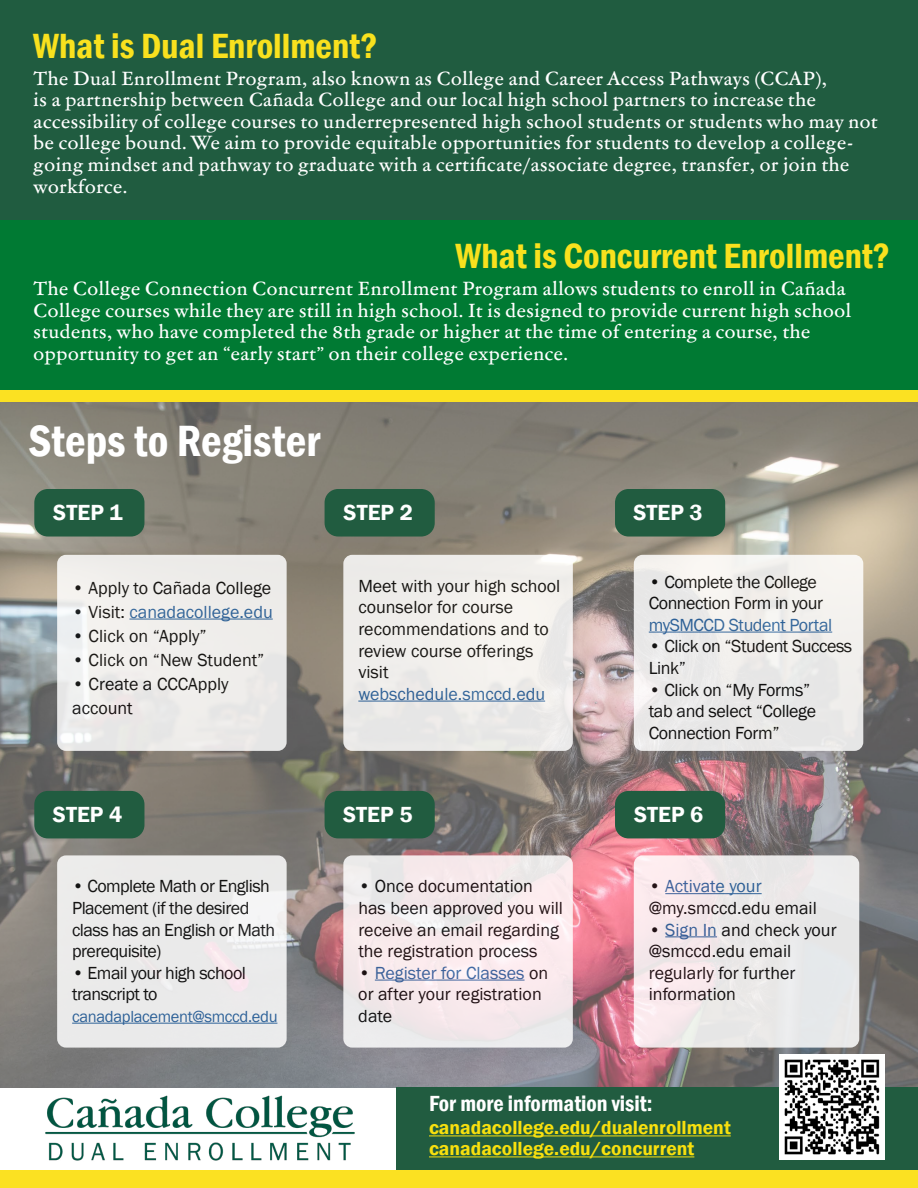
<style>
.page{position:relative;width:918px;height:1188px;background:#fff}
.page>*{position:absolute;margin:0;border:0;box-sizing:border-box;transform-origin:0 0}
.t1{font:600 condensed 45px "Franklin Gothic";color:#fff}
.t2{font:600 condensed 36px "Franklin Gothic";color:#f9e11e}
.t3{font:600 22.5px "Franklin Gothic";color:#fff}
.t4{font:600 condensed 22.5px "Franklin Gothic";color:#fff}
.t5{font:600 19.5px/21px "Franklin Gothic";color:#f8e00e}
.t6{font:18px/21.6px "Garamond ATF Micro";color:#fff}
.t7{font:18px/21.6px "Franklin Gothic";color:#000}
.t8{font:18px/21.6px "Franklin Gothic";letter-spacing:-.03em;color:#000}
.t9{font:18px/21.6px "Franklin Gothic";letter-spacing:-.025em;color:#000}
.t10{font:18px/21.6px "Franklin Gothic";letter-spacing:-.02em;color:#000}
.t11{font:18px "Franklin Gothic";color:#215e9e}
.t12{font:18px "Franklin Gothic";letter-spacing:-.025em;color:#215e9e}
.t13{font:16.5px "Franklin Gothic";letter-spacing:-.02em;color:#215e9e}
.s1{color:#f9e01e}
.s2{color:#000}
.s3{color:#215e9e}
</style>
<div class="page">
<img style="left:0;top:401px;width:918px;height:686px">
<div style="left:0;top:1170px;width:918px;height:18px;background:#fbe122"></div>
<div style="left:0;top:378px;width:918px;height:23px;background:#fbe122"></div>
<div style="left:0;top:190px;width:918px;height:199px;background:#007a33"></div>
<div style="left:0;top:0;width:918px;height:220px;background:#205c40"></div>
<div style="left:396px;top:1087px;width:522px;height:83px;background:#215c40"></div>
<img style="left:45px;top:1095px;width:310px;height:66px">
<hr style="left:429px;top:1135px;width:302px;height:1px;background:#f8e00e">
<hr style="left:429px;top:1156px;width:265px;height:1px;background:#f8e00e">
<div style="left:34px;top:489px;width:110px;height:48px;background:#215c40;border-radius:14px"></div>
<div style="left:615px;top:489px;width:110px;height:48px;background:#215c40;border-radius:14px"></div>
<div style="left:325px;top:791px;width:110px;height:47px;background:#215c40;border-radius:14px"></div>
<div style="left:325px;top:489px;width:110px;height:48px;background:#215c40;border-radius:14px"></div>
<div style="left:34px;top:791px;width:110px;height:47px;background:#215c40;border-radius:14px"></div>
<div style="left:615px;top:791px;width:110px;height:47px;background:#215c40;border-radius:14px"></div>
<div style="left:62px;top:559px;width:220px;height:187px;background:#efedeb;border-radius:4px"></div>
<hr style="left:129px;top:619px;width:144px;height:1px;background:#215e9e">
<div style="left:57px;top:555px;width:230px;height:196px;border:9px solid #fff;border-radius:4px"></div>
<div style="left:638px;top:559px;width:221px;height:187px;background:#ebeae9;border-radius:4px"></div>
<hr style="left:649px;top:632px;width:183px;height:1px;background:#215e9e">
<div style="left:634px;top:555px;width:229px;height:196px;border:9px solid #fff;border-radius:4px"></div>
<svg style="left:348px;top:860px;width:220px;height:183px;background:#f5e9ec"></svg>
<hr style="left:375px;top:980px;width:150px;height:1px;background:#215e9e">
<div style="left:343px;top:855px;width:230px;height:193px;border:9px solid #fff;border-radius:4px"></div>
<div style="left:348px;top:559px;width:220px;height:187px;background:#efedeb;border-radius:4px"></div>
<hr style="left:358px;top:701px;width:187px;height:1px;background:#215e9e">
<div style="left:343px;top:555px;width:230px;height:196px;border:9px solid #fff;border-radius:4px"></div>
<div style="left:62px;top:860px;width:220px;height:183px;background:#eaeaea;border-radius:4px"></div>
<hr style="left:72px;top:1023px;width:206px;height:1px;background:#215e9e">
<div style="left:57px;top:855px;width:230px;height:193px;border:9px solid #fff;border-radius:4px"></div>
<div style="left:638px;top:860px;width:217px;height:183px;background:linear-gradient(to right,#f8e9eb,#e3e9e8);border-radius:4px"></div>
<hr style="left:665px;top:893px;width:97px;height:1px;background:#215e9e">
<hr style="left:665px;top:936px;width:52px;height:1px;background:#215e9e">
<div style="left:634px;top:855px;width:225px;height:193px;border:9px solid #fff;border-radius:4px"></div>
<img style="left:779px;top:1055px;width:105px;height:104px">
<h2 class="t2" style="left:33px;top:22px;width:346px">What is Dual Enrollment?</h2>
<p class="t6" style="left:33px;top:66px;width:846px">The Dual Enrollment Program, also known as College and Career Access Pathways (CCAP),<br>is a partnership between Cañada College and our local high school partners to increase the accessibility of college courses to underrepresented high school students or students who may not be college bound. We aim to provide equitable opportunities for students to develop a college&shy;going mindset and pathway to graduate with a certificate/associate degree, transfer, or join the workforce.</p>
<h2 class="t2" style="left:456px;top:232px;width:436px">What is Concurrent <span class="s1">Enrollment</span>?</h2>
<p class="t6" style="left:33px;top:277px;width:820px">The College Connection Concurrent Enrollment Program allows students to enroll in Cañada College courses while they are still in high school. It is designed to provide current high school students, who have completed the 8th grade or higher at the time of entering a course, the opportunity to get an “early start” on their college experience.</p>
<h1 class="t1" style="left:28px;top:411px;width:293px">Steps to Register</h1>
<p class="t3" style="left:53px;top:498px;width:71px">STEP 1</p>
<p class="t3" style="left:633px;top:498px;width:71px">STEP 3</p>
<p class="t3" style="left:344px;top:498px;width:71px">STEP 2</p>
<p class="t7" style="left:72px;top:577px;width:201px">• Apply to Cañada College</p>
<p class="t11" style="left:72px;top:601px;width:202px"><span class="s2">• Visit:</span> canadacollege.edu</p>
<p class="t7" style="left:72px;top:625px;width:136px">• Click on “Apply”</p>
<p class="t7" style="left:72px;top:649px;width:194px">• Click on “New Student”</p>
<p class="t7" style="left:72px;top:672px;width:158px;line-height:24px">• Create a CCCApply account</p>
<p class="t7" style="left:358px;top:575px;width:204px">Meet with your high school counselor for course recommendations and to review course offerings visit</p>
<p class="t11" style="left:358px;top:683px;width:188px">webschedule.smccd.edu</p>
<p class="t9" style="left:649px;top:571px;width:176px">• Complete the College<br>Connection Form in your</p>
<p class="t12" style="left:649px;top:614px;width:185px">mySMCCD Student Portal</p>
<p class="t9" style="left:649px;top:636px;width:205px">• Click on “Student Success<br>Link”</p>
<p class="t10" style="left:649px;top:679px;width:169px">• Click on “My Forms” tab and select “College<br>Connection Form”</p>
<p class="t3" style="left:53px;top:800px;width:71px">STEP 4</p>
<p class="t3" style="left:634px;top:800px;width:71px">STEP 6</p>
<p class="t3" style="left:343px;top:800px;width:71px">STEP 5</p>
<p class="t8" style="left:72px;top:876px;width:204px">• Complete Math or English<br>Placement (if the desired class has an English or Math prerequisite)</p>
<p class="t8" style="left:72px;top:962px;width:175px">• Email your high school transcript to</p>
<p class="t13" style="left:72px;top:1006px;width:207px">canadaplacement@smccd.edu</p>
<p class="t7" style="left:358px;top:876px;width:206px">• Once documentation has been approved you will receive an email regarding the registration process</p>
<p class="t7" style="left:358px;top:962px;width:191px">• <span class="s3">Register for Classes</span> on or after your registration date</p>
<p class="t7" style="left:649px;top:876px;width:170px">• <span class="s3">Activate your </span>@my.smccd.edu email</p>
<p class="t7" style="left:649px;top:919px;width:189px">• <span class="s3">Sign In</span> and check your @smccd.edu email regularly for further information</p>
<p class="t4" style="left:429px;top:1089px;width:225px">For more information visit:</p>
<p class="t5" style="left:429px;top:1118px;width:303px">canadacollege.edu/dualenrollment canadacollege.edu/concurrent</p>
</div>
